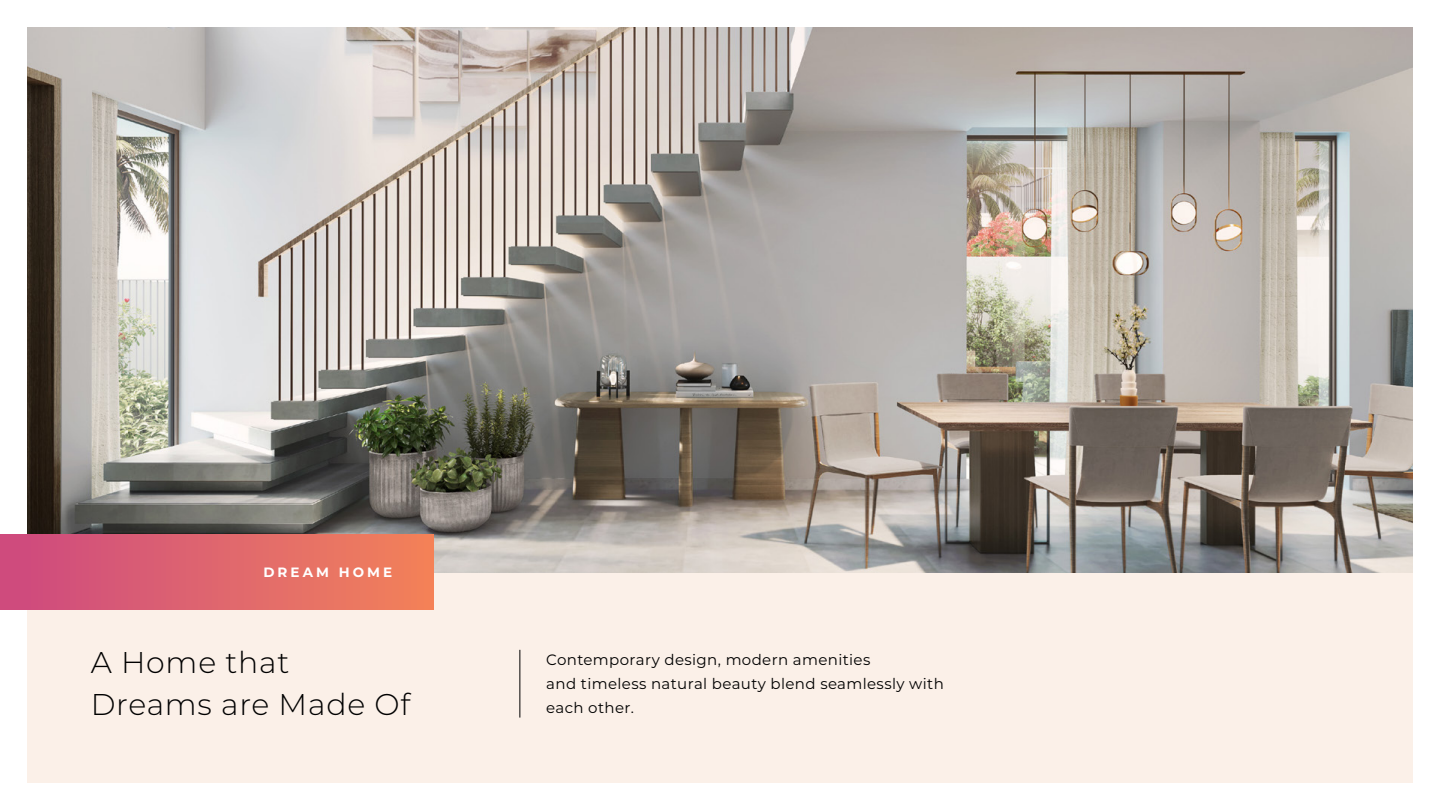
<style>
.page{position:relative;width:1440px;height:810px;background:#fff}
.page>*{position:absolute;margin:0;border:0;box-sizing:border-box;transform-origin:0 0}
.t1{font:300 30px/42px "Montserrat";letter-spacing:.025em;color:#000}
.t2{font:15px/24px "Montserrat";letter-spacing:.025em;color:#000}
.t3{font:700 13.5px "Montserrat";letter-spacing:.225em;color:#fff}
</style>
<div class="page">
<div style="left:27px;top:573px;width:1386px;height:210px;background:#fbf0e8"></div>
<img style="left:27px;top:27px;width:1386px;height:546px">
<div style="left:0;top:535px;width:434px;height:74px;background:linear-gradient(to right,#cd4980,#f2825a)"></div>
<hr style="left:520px;top:650px;width:1px;height:68px;background:#000">
<p class="t3" style="left:263px;top:562px;width:130px">DREAM HOME</p>
<h1 class="t1" style="left:91px;top:641px;width:321px">A Home that<br>Dreams are Made Of</h1>
<p class="t2" style="left:546px;top:647px;width:399px">Contemporary design, modern amenities<br>and timeless natural beauty blend seamlessly with each other.</p>
</div>
